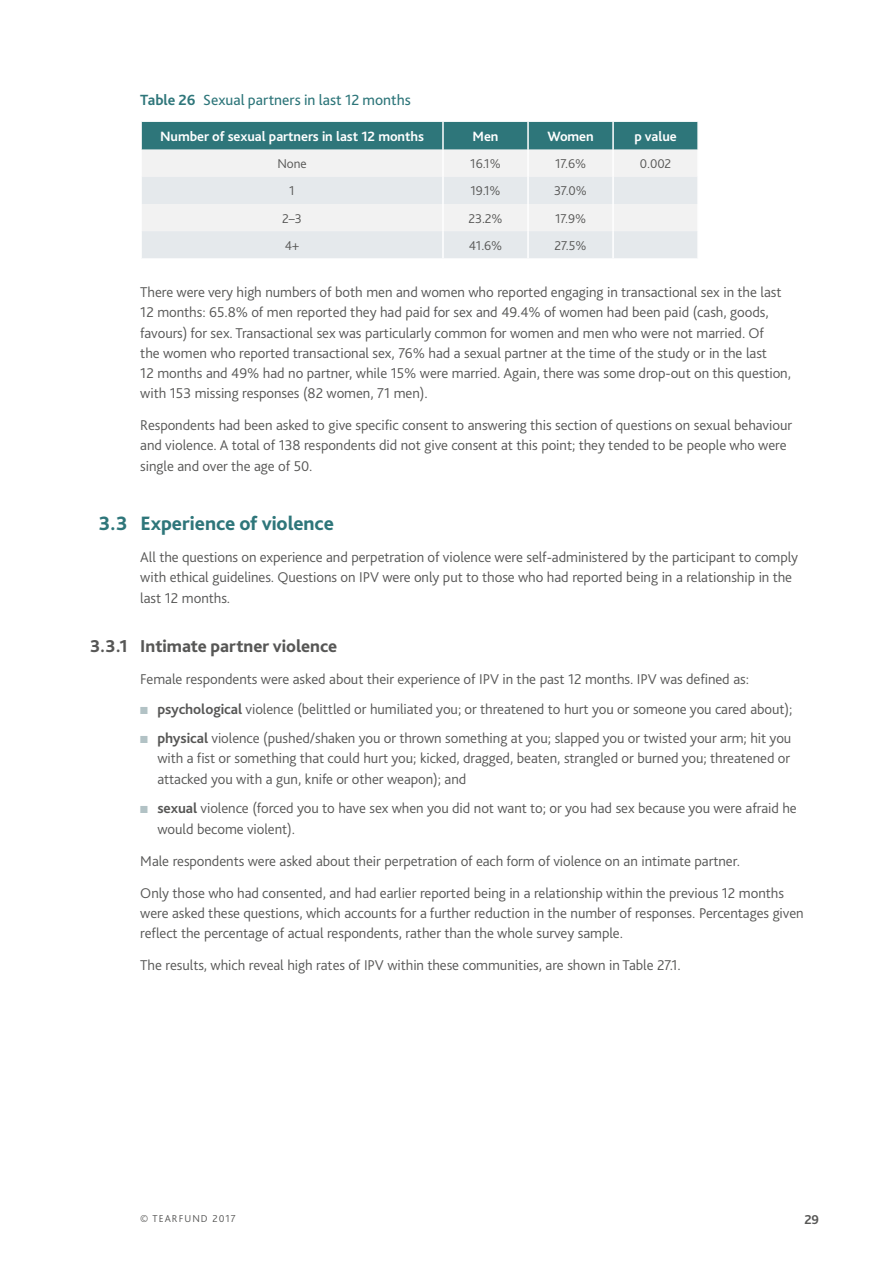
<style>
.page{position:relative;width:893px;height:1263px;background:#fff}
.page>*{position:absolute;margin:0;border:0;box-sizing:border-box;transform-origin:0 0}
.t1{font:800 20.25px "Bliss Pro";letter-spacing:-.005em;color:#2e767a}
.t2{font:800 18px "Bliss Pro";letter-spacing:-.005em;color:#575756}
.t3{font:15.45px "Bliss Pro";color:#2e767a}
.t4{font:300 14.85px/20.2px "Bliss Pro";letter-spacing:-.005em;color:#575756}
.t5{font:700 14.1px "Bliss Pro";letter-spacing:-.005em;color:#fff}
.t6{font:700 13.5px "Bliss Pro";color:#575756}
.t7{font:300 13.35px "Bliss Pro";letter-spacing:-.005em;color:#575756}
.t8{font:300 10.5px "Bliss Pro";letter-spacing:.1em;color:#575756}
.s1{font-weight:700}
.s2{color:#b2c2c5}
</style>
<div class="page">
<div style="left:142px;top:122px;width:555px;height:28px;background:#2e767a"></div>
<div style="left:142px;top:150px;width:555px;height:27px;background:#f2f2f2"></div>
<svg style="left:142px;top:177px;width:555px;height:81px;fill:#e5e9ec"></svg>
<hr style="left:442px;top:122px;width:2px;height:28px;background:#fff">
<hr style="left:527px;top:122px;width:2px;height:28px;background:#fff">
<hr style="left:612px;top:122px;width:2px;height:28px;background:#fff">
<hr style="left:442px;top:150px;width:2px;height:27px;background:#fff">
<hr style="left:527px;top:150px;width:2px;height:27px;background:#fff">
<hr style="left:612px;top:150px;width:2px;height:27px;background:#fff">
<hr style="left:442px;top:177px;width:2px;height:27px;background:#fff">
<hr style="left:527px;top:177px;width:2px;height:27px;background:#fff">
<hr style="left:612px;top:177px;width:2px;height:27px;background:#fff">
<hr style="left:442px;top:204px;width:2px;height:27px;background:#fff">
<hr style="left:527px;top:204px;width:2px;height:27px;background:#fff">
<hr style="left:612px;top:204px;width:2px;height:27px;background:#fff">
<hr style="left:442px;top:231px;width:2px;height:27px;background:#fff">
<hr style="left:527px;top:231px;width:2px;height:27px;background:#fff">
<hr style="left:612px;top:231px;width:2px;height:27px;background:#fff">
<p class="t3" style="left:140px;top:91px;width:272px"><span class="s1">Table 26</span> Sexual partners in last 12 months</p>
<p class="t5" style="left:160px;top:128px;width:265px">Number of sexual partners in last 12 months</p>
<p class="t5" style="left:472px;top:128px;width:27px">Men</p>
<p class="t5" style="left:547px;top:128px;width:48px">Women</p>
<p class="t5" style="left:634px;top:128px;width:44px">p value</p>
<p class="t7" style="left:277px;top:156px;width:31px">None</p>
<p class="t7" style="left:470px;top:156px;width:32px">16.1%</p>
<p class="t7" style="left:555px;top:156px;width:33px">17.6%</p>
<p class="t7" style="left:640px;top:156px;width:33px">0.002</p>
<p class="t7" style="left:289px;top:183px;width:7px">1</p>
<p class="t7" style="left:470px;top:183px;width:32px">19.1%</p>
<p class="t7" style="left:554px;top:183px;width:34px">37.0%</p>
<p class="t7" style="left:282px;top:210px;width:21px">2–3</p>
<p class="t7" style="left:468px;top:210px;width:36px">23.2%</p>
<p class="t7" style="left:555px;top:210px;width:33px">17.9%</p>
<p class="t7" style="left:285px;top:237px;width:16px">4+</p>
<p class="t7" style="left:469px;top:237px;width:35px">41.6%</p>
<p class="t7" style="left:555px;top:237px;width:34px">27.5%</p>
<p class="t4" style="left:140px;top:282px;width:652px">There were very high numbers of both men and women who reported engaging in transactional sex in the last 12 months: 65.8% of men reported they had paid for sex and 49.4% of women had been paid (cash, goods, favours) for sex. Transactional sex was particularly common for women and men who were not married. Of<br>the women who reported transactional sex, 76% had a sexual partner at the time of the study or in the last<br>12 months and 49% had no partner, while 15% were married. Again, there was some drop-out on this question, with 153 missing responses (82 women, 71 men).</p>
<p class="t4" style="left:140px;top:415px;width:653px">Respondents had been asked to give specific consent to answering this section of questions on sexual behaviour and violence. A total of 138 respondents did not give consent at this point; they tended to be people who were single and over the age of 50.</p>
<h1 class="t1" style="left:99px;top:511px;width:237px">3.3 Experience of violence</h1>
<p class="t4" style="left:140px;top:547px;width:659px">All the questions on experience and perpetration of violence were self-administered by the participant to comply with ethical guidelines. Questions on IPV were only put to those who had reported being in a relationship in the last 12 months.</p>
<p class="t2" style="left:90px;top:635px;width:249px">3.3.1 Intimate partner violence</p>
<p class="t4" style="left:140px;top:669px;width:610px">Female respondents were asked about their experience of IPV in the past 12 months. IPV was defined as:</p>
<p class="t4" style="left:140px;top:698px;width:654px"><span class="s2">■</span> <span class="s1">psychological</span> violence (belittled or humiliated you; or threatened to hurt you or someone you cared about);</p>
<p class="t4" style="left:157px;top:728px;width:636px;text-align:justify;text-indent:-17px"><span class="s2">■</span> <span class="s1">physical</span> violence (pushed/shaken you or thrown something at you; slapped you or twisted your arm; hit you with a fist or something that could hurt you; kicked, dragged, beaten, strangled or burned you; threatened or attacked you with a gun, knife or other weapon); and</p>
<p class="t4" style="left:157px;top:798px;width:641px;text-indent:-17px"><span class="s2">■</span> <span class="s1">sexual</span> violence (forced you to have sex when you did not want to; or you had sex because you were afraid he would become violent).</p>
<p class="t4" style="left:140px;top:844px;width:645px;line-height:32px">Male respondents were asked about their perpetration of each form of violence on an intimate partner.<br>Only those who had consented, and had earlier reported being in a relationship within the previous 12 months</p>
<p class="t4" style="left:140px;top:902px;width:665px">were asked these questions, which accounts for a further reduction in the number of responses. Percentages given reflect the percentage of actual respondents, rather than the whole survey sample.</p>
<p class="t4" style="left:140px;top:954px;width:542px">The results, which reveal high rates of IPV within these communities, are shown in Table 27.1.</p>
<p class="t8" style="left:140px;top:1212px;width:97px">© TEARFUND 2017</p>
<p class="t6" style="left:804px;top:1211px;width:16px">29</p>
</div>
